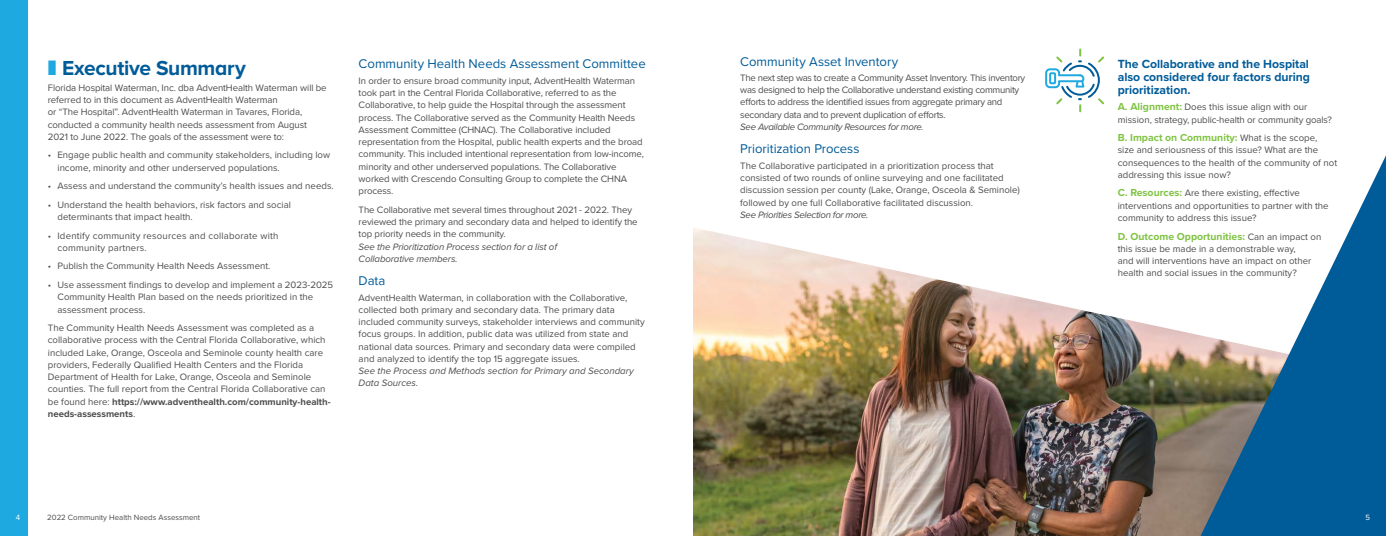
<style>
.page{position:relative;width:1386px;height:536px;background:#fff}
.page>*{position:absolute;margin:0;border:0;box-sizing:border-box;transform-origin:0 0}
.t1{font:21px "Proxima Nova AH Bold";letter-spacing:-.015em;color:#005c99}
.t2{font:13.12px "Proxima Nova";color:#005c99}
.t3{font:700 12.25px/13.1px "Proxima Nova";letter-spacing:-.005em;color:#005c99;text-align:justify}
.t4{font:700 10.5px "Proxima Nova";color:#80c343}
.t5{font:9.62px/12.2px "Proxima Nova";color:#4d4d4f}
.t6{font:9.62px/12.2px "Proxima Nova";letter-spacing:-.03em;color:#4d4d4f}
.t7{font:italic 9.62px/12.2px "Proxima Nova";letter-spacing:-.01em;color:#4d4d4f}
.t8{font:italic 9.62px "Proxima Nova";letter-spacing:-.03em;color:#4d4d4f}
.t9{font:9.62px/12.2px "Proxima Nova";letter-spacing:.02em;color:#4d4d4f}
.t10{font:7.88px "Proxima Nova";color:#4d4d4f}
.t11{font:7.88px "Proxima Nova";color:#fff}
.s1{color:#1fa9e1}
.s2{font-weight:700}
.s3{font-weight:700;font-size:10.5px;color:#80c343}
.s4{font-weight:400;font-size:9.62px;color:#4d4d4f}
</style>
<div class="page">
<img style="left:693px;top:227px;width:508px;height:309px">
<svg style="left:1045px;top:49px;width:59px;height:63px"></svg>
<svg style="left:1201px;top:155px;width:185px;height:381px"></svg>
<div style="left:0;top:0;width:27px;height:536px;background:#1fa9e1"></div>
<h1 class="t1" style="left:48px;top:55px;width:199px"><span class="s1">❚</span> Executive Summary</h1>
<p class="t5" style="left:48px;top:81px;width:280px">Florida Hospital Waterman, Inc. dba AdventHealth Waterman will be referred to in this document as AdventHealth Waterman<br>or “The Hospital”. AdventHealth Waterman in Tavares, Florida, conducted a community health needs assessment from August 2021 to June 2022. The goals of the assessment were to:</p>
<p class="t5" style="left:58px;top:149px;width:274px;text-indent:-10px">• Engage public health and community stakeholders, including low income, minority and other underserved populations.</p>
<p class="t5" style="left:48px;top:179px;width:287px">• Assess and understand the community’s health issues and needs.</p>
<p class="t5" style="left:58px;top:198px;width:235px;text-indent:-10px">• Understand the health behaviors, risk factors and social determinants that impact health.</p>
<p class="t9" style="left:58px;top:229px;width:222px;text-indent:-10px">• Identify community resources and collaborate with community partners.</p>
<p class="t5" style="left:48px;top:260px;width:224px">• Publish the Community Health Needs Assessment.</p>
<p class="t5" style="left:58px;top:278px;width:277px;text-indent:-10px">• Use assessment findings to develop and implement a 2023-2025<br>Community Health Plan based on the needs prioritized in the assessment process.</p>
<p class="t5" style="left:48px;top:321px;width:284px">The Community Health Needs Assessment was completed as a collaborative process with the Central Florida Collaborative, which included Lake, Orange, Osceola and Seminole county health care providers, Federally Qualified Health Centers and the Florida Department of Health for Lake, Orange, Osceola and Seminole counties. The full report from the Central Florida Collaborative can be found here: <span class="s2">https://www.adventhealth.com/community-health&shy;needs-assessments</span>.</p>
<h2 class="t2" style="left:359px;top:54px;width:289px">Community Health Needs Assessment Committee</h2>
<p class="t5" style="left:359px;top:74px;width:287px">In order to ensure broad community input, AdventHealth Waterman took part in the Central Florida Collaborative, referred to as the Collaborative, to help guide the Hospital through the assessment process. The Collaborative served as the Community Health Needs Assessment Committee (CHNAC). The Collaborative included representation from the Hospital, public health experts and the broad community. This included intentional representation from low-income, minority and other underserved populations. The Collaborative worked with Crescendo Consulting Group to complete the CHNA process.</p>
<p class="t5" style="left:359px;top:203px;width:281px">The Collaborative met several times throughout 2021 - 2022. They reviewed the primary and secondary data and helped to identify the top priority needs in the community.</p>
<p class="t7" style="left:359px;top:240px;width:200px">See the Prioritization Process section for a list of<br>Collaborative members.</p>
<h2 class="t2" style="left:359px;top:271px;width:28px">Data</h2>
<p class="t5" style="left:359px;top:291px;width:288px">AdventHealth Waterman, in collaboration with the Collaborative, collected both primary and secondary data. The primary data included community surveys, stakeholder interviews and community focus groups. In addition, public data was utilized from state and national data sources. Primary and secondary data were compiled and analyzed to identify the top 15 aggregate issues.</p>
<p class="t7" style="left:359px;top:364px;width:277px">See the Process and Methods section for Primary and Secondary<br>Data Sources.</p>
<h2 class="t2" style="left:740px;top:51px;width:160px">Community Asset Inventory</h2>
<p class="t6" style="left:740px;top:71px;width:287px">The next step was to create a Community Asset Inventory. This inventory was designed to help the Collaborative understand existing community efforts to address the identified issues from aggregate primary and secondary data and to prevent duplication of efforts.</p>
<p class="t8" style="left:740px;top:120px;width:185px">See Available Community Resources for more.</p>
<h2 class="t2" style="left:740px;top:139px;width:121px">Prioritization Process</h2>
<p class="t5" style="left:740px;top:159px;width:281px">The Collaborative participated in a prioritization process that consisted of two rounds of online surveying and one facilitated discussion session per county (Lake, Orange, Osceola &amp; Seminole) followed by one full Collaborative facilitated discussion.</p>
<p class="t8" style="left:740px;top:207px;width:130px">See Priorities Selection for more.</p>
<p class="t3" style="left:1118px;top:57px;width:194px">The Collaborative and the Hospital also considered four factors during prioritization.</p>
<p class="t5" style="left:1118px;top:100px;width:216px"><span class="s3">A. Alignment:</span> Does this issue align with our mission, strategy, public-health or community goals?</p>
<p class="t4" style="left:1118px;top:130px;width:201px">B. Impact on Community: <span class="s4">What is the scope,</span></p>
<p class="t5" style="left:1118px;top:143px;width:221px">size and seriousness of this issue? What are the consequences to the health of the community of not addressing this issue now?</p>
<p class="t5" style="left:1118px;top:187px;width:212px"><span class="s3">C. Resources:</span> Are there existing, effective interventions and opportunities to partner with the community to address this issue?</p>
<p class="t4" style="left:1118px;top:228px;width:205px">D. Outcome Opportunities: <span class="s4">Can an impact on</span></p>
<p class="t5" style="left:1118px;top:242px;width:195px">this issue be made in a demonstrable way, and will interventions have an impact on other health and social issues in the community?</p>
<p class="t10" style="left:47px;top:511px;width:154px">2022 Community Health Needs Assessment</p>
<p class="t11" style="left:16px;top:511px;width:6px">4</p>
<p class="t11" style="left:1366px;top:511px;width:6px">5</p>
</div>
